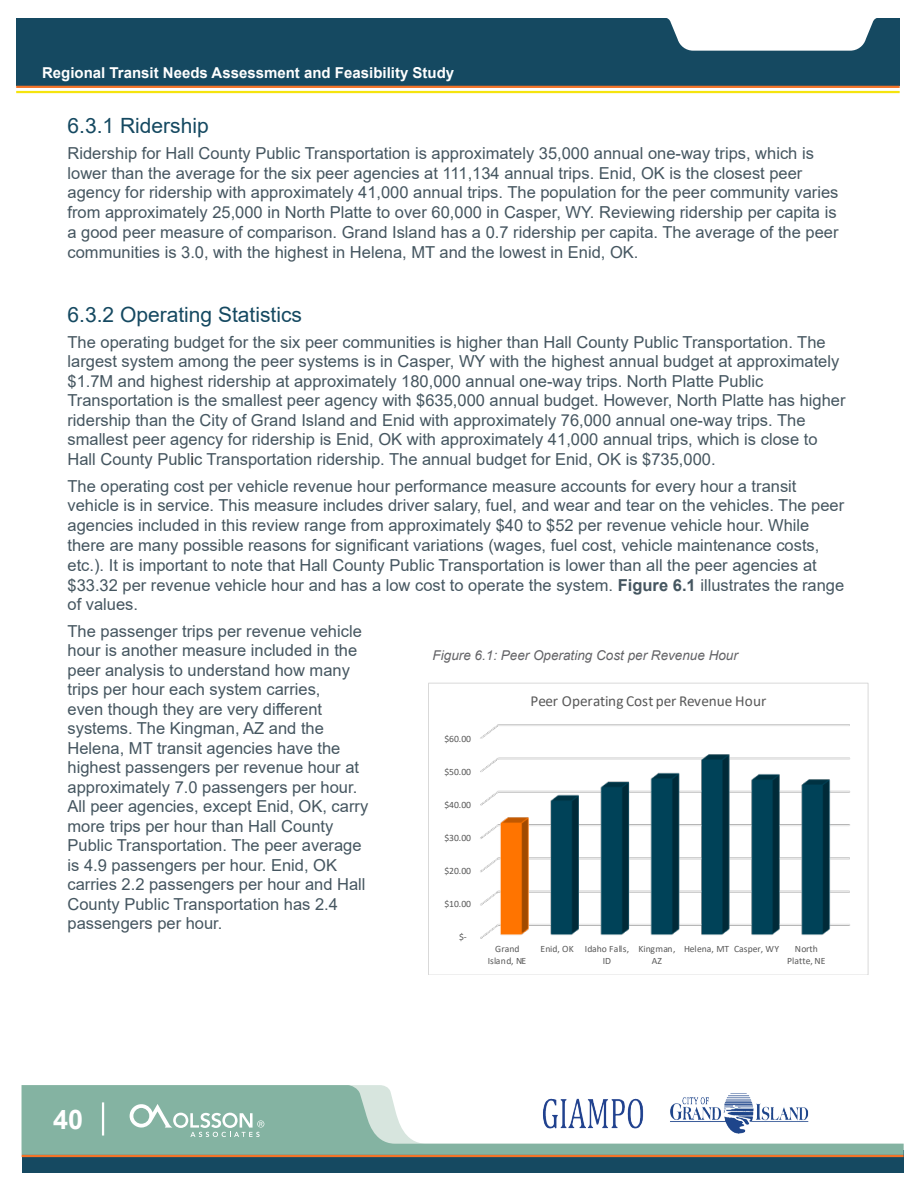
<style>
.page{position:relative;width:918px;height:1188px;background:#fff}
.page>*{position:absolute;margin:0;border:0;box-sizing:border-box;transform-origin:0 0}
.t1{font:700 27px "Arial";color:#fff}
.Body{font:21px "Arial";color:#154961}
.Body-2{font:16.5px/19.5px "Arial";color:#455660}
.t2{font:15.3px "Calibri";color:#595959}
.t3{font:700 15px "Arial";color:#fff}
.t4{font:italic 13.5px "Arial";color:#636366}
.t5{font:9.6px/11.9px "Calibri";color:#595959;text-align:center}
.s1{color:#231f20}
.s2{font-weight:700}
</style>
<div class="page">
<div style="left:22px;top:1150px;width:882px;height:23px;background:#154961"></div>
<div style="left:16px;top:18px;width:884px;height:68px;background:#154961"></div>
<svg style="left:667px;top:18px;width:210px;height:33px;background:#e7ecef"></svg>
<svg style="left:22px;top:1085px;width:882px;height:70px;fill:#84b3a2"></svg>
<svg style="left:130px;top:1104px;width:134px;height:33px"></svg>
<hr style="left:22px;top:1155px;width:882px;height:2px;background:#f37328">
<hr style="left:16px;top:86px;width:884px;height:2px;background:#f37328">
<hr style="left:16px;top:91px;width:884px;height:2px;background:#f5e40e">
<hr style="left:102px;top:1102px;width:2px;height:34px;background:#fff">
<img style="left:532px;top:1087px;width:279px;height:46px">
<img style="left:480px;top:724px;width:370px;height:215px">
<div style="left:428px;top:683px;width:440px;height:292px;border:1px solid #d9d9d9"></div>
<p class="t3" style="left:42px;top:62px;width:414px">Regional Transit Needs Assessment and Feasibility Study</p>
<p class="Body" style="left:68px;top:111px;width:143px">6.3.1 Ridership</p>
<p class="Body-2" style="left:68px;top:143px;width:773px">Ridership for Hall County Public Transportation is approximately 35,000 annual one-way trips, which is lower than the average for the six peer agencies at 111,134 annual trips. Enid, OK is the closest peer agency for ridership with approximately 41,000 annual trips. The population for the peer community varies from approximately 25,000 in North Platte to over 60,000 in Casper, WY. Reviewing ridership per capita is a good peer measure of comparison. Grand Island has a 0.7 ridership per capita. The average of the peer communities is 3.0, with the highest in Helena, MT and the lowest in Enid, OK.</p>
<p class="Body" style="left:68px;top:300px;width:236px">6.3.2 Operating Statistics</p>
<p class="Body-2" style="left:68px;top:332px;width:780px">The operating budget for the six peer communities is higher than Hall County Public Transportation. The largest system among the peer systems is in Casper, WY with the highest annual budget at approximately $1.7M and highest ridership at approximately 180,000 annual one-way trips. North Platte Public Transportation is the smallest peer agency with $635,000 annual budget. However, North Platte has higher ridership than the City of Grand Island and Enid with approximately 76,000 annual one-way trips. The smallest peer agency for ridership is Enid, OK with approximately 41,000 annual trips, which is close to Hall County Publ<span class="s1">i</span>c Transportation ridership. The annual budget for Enid, OK is $735,000.</p>
<p class="Body-2" style="left:68px;top:476px;width:778px">The operating cost per vehicle revenue hour performance measure accounts for every hour a transit vehicle is in service. This measure includes driver salary, fuel, and wear and tear on the vehicles. The peer agencies included in this review range from approximately $40 to $52 per revenue vehicle hour. While there are many possible reasons for significant variations (wages, fuel cost, vehicle maintenance costs, etc.). It is important to note that Hall County Public Transportation is lower than all the peer agencies at $33.32 per revenue vehicle hour and has a low cost to operate the system. <span class="s2">Figure 6.1</span> illustrates the range of values.</p>
<p class="Body-2" style="left:68px;top:621px;width:302px">The passenger trips per revenue vehicle hour is another measure included in the peer analysis to understand how many trips per hour each system carries,<br>even though they are very different systems. The Kingman, AZ and the Helena, MT transit agencies have the highest passengers per revenue hour at approximately 7.0 passengers per hour.<br>All peer agencies, except Enid, OK, carry more trips per hour than Hall County Public Transportation. The peer average is 4.9 passengers per hour. Enid, OK carries 2.2 passengers per hour and Hall County Public Transportation has 2.4 passengers per hour.</p>
<p class="t5" style="left:459px;top:930px;width:9px">$-</p>
<p class="t4" style="left:433px;top:646px;width:307px">Figure 6.1: Peer Operating Cost per Revenue Hour</p>
<p class="t2" style="left:530px;top:690px;width:238px">Peer Operating Cost per Revenue Hour</p>
<p class="t5" style="left:444px;top:733px;width:28px">$60.00</p>
<p class="t5" style="left:444px;top:766px;width:28px">$50.00</p>
<p class="t5" style="left:444px;top:799px;width:28px">$40.00</p>
<p class="t5" style="left:444px;top:832px;width:28px">$30.00</p>
<p class="t5" style="left:444px;top:864px;width:28px">$20.00</p>
<p class="t5" style="left:444px;top:897px;width:28px">$10.00</p>
<h1 class="t1" style="left:53px;top:1100px;width:32px">40</h1>
<p class="t5" style="left:488px;top:942px;width:40px">Grand<br>Island, NE</p>
<p class="t5" style="left:603px;top:942px;width:28px;text-align:left;text-indent:-62px">Enid, OK Idaho Falls,<br>ID</p>
<p class="t5" style="left:639px;top:942px;width:38px">Kingman,<br>AZ</p>
<p class="t5" style="left:684px;top:942px;width:96px">Helena, MT Casper, WY</p>
<p class="t5" style="left:787px;top:942px;width:40px">North<br>Platte, NE</p>
</div>
